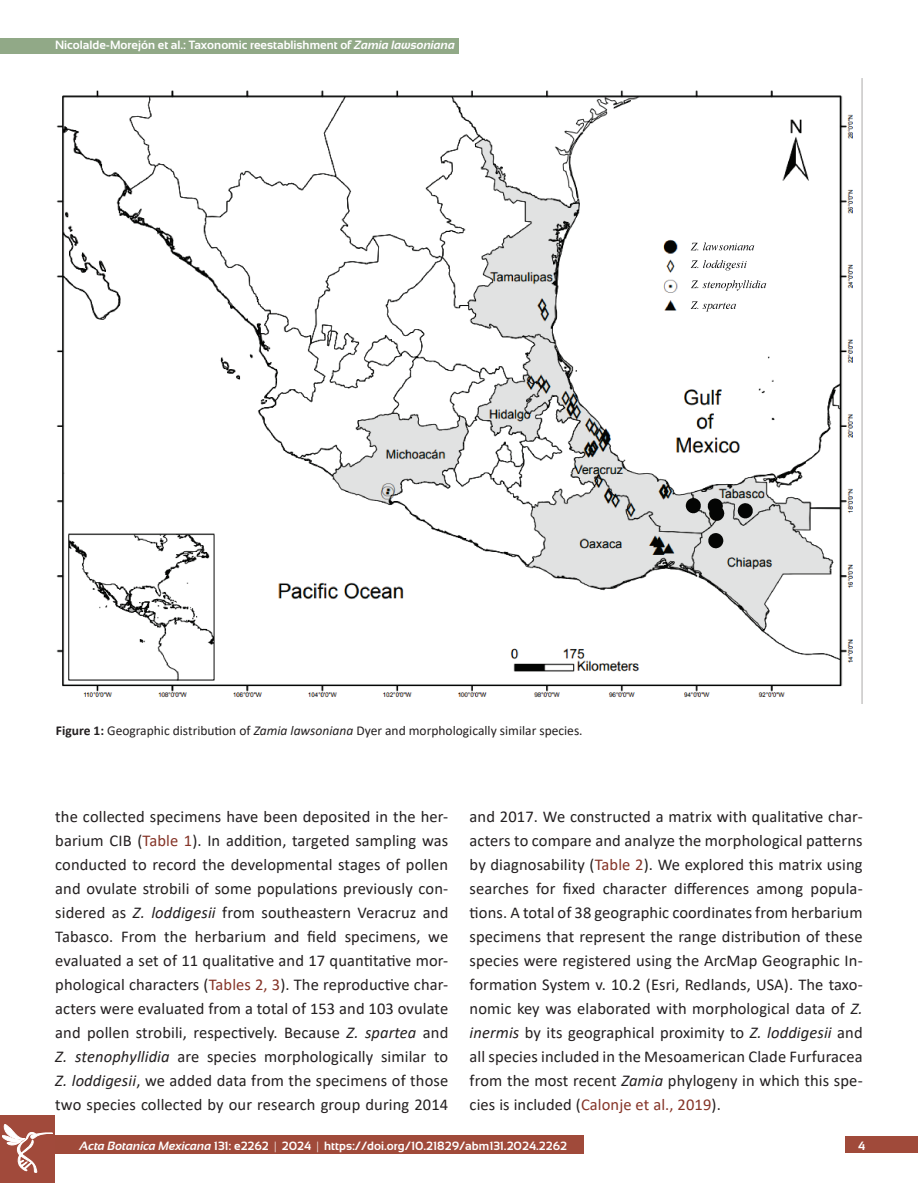
<style>
.page{position:relative;width:918px;height:1188px;background:#fff}
.page>*{position:absolute;margin:0;border:0;box-sizing:border-box;transform-origin:0 0}
.sinsangria{font:16.5px/24px "Calibri";letter-spacing:.005em;color:#231f20;text-align:justify}
.piefigura{font:13.5px "Calibri";color:#231f20}
.t1{font:700 12px "Sansation";color:#fff}
.t2{font:italic 700 12px "Sansation";color:#fff}
.s1{font-style:italic}
.s2{font-weight:700}
.s3{color:#853427}
.s4{font-weight:300}
.s5{font-style:normal}
</style>
<div class="page">
<div style="left:846px;top:1136px;width:72px;height:17px;background:#a04a3a"></div>
<div style="left:0;top:38px;width:459px;height:16px;background:#91a987"></div>
<div style="left:0;top:1135px;width:583px;height:19px;background:#a04a3a"></div>
<div style="left:0;top:1115px;width:55px;height:67px;background:#a14a3b"></div>
<svg style="left:2px;top:1124px;width:51px;height:49px"></svg>
<img style="left:56px;top:78px;width:807px;height:625px">
<p class="t1" style="left:55px;top:38px;width:402px">Nicolalde-Morejón et al.: Taxonomic reestablishment of <span class="s1">Zamia lawsoniana</span></p>
<p class="piefigura" style="left:56px;top:721px;width:528px"><span class="s2">Figure 1:</span> Geographic distribution of <span class="s1">Zamia lawsoniana</span> Dyer and morphologically similar species.</p>
<p class="sinsangria" style="left:55px;top:804px;width:395px">the collected specimens have been deposited in the her&shy;barium CIB (<span class="s3">Table 1</span>). In addition, targeted sampling was conducted to record the developmental stages of pollen and ovulate strobili of some populations previously con&shy;sidered as <span class="s1">Z. loddigesii</span> from southeastern Veracruz and Tabasco. From the herbarium and field specimens, we evaluated a set of 11 qualitative and 17 quantitative mor&shy;phological characters (<span class="s3">Tables 2, 3</span>). The reproductive char&shy;acters were evaluated from a total of 153 and 103 ovulate and pollen strobili, respectively. Because <span class="s1">Z. spartea</span> and <span class="s1">Z. stenophyllidia</span> are species morphologically similar to <span class="s1">Z. loddigesii</span>, we added data from the specimens of those two species collected by our research group during 2014</p>
<p class="sinsangria" style="left:470px;top:804px;width:395px">and 2017. We constructed a matrix with qualitative char&shy;acters to compare and analyze the morphological patterns by diagnosability (<span class="s3">Table 2</span>). We explored this matrix using searches for fixed character differences among popula&shy;tions. A total of 38 geographic coordinates from herbarium specimens that represent the range distribution of these species were registered using the ArcMap Geographic In&shy;formation System v. 10.2 (Esri, Redlands, USA). The taxo&shy;nomic key was elaborated with morphological data of <span class="s1">Z. inermis</span> by its geographical proximity to <span class="s1">Z. loddigesii</span> and all species included in the Mesoamerican Clade Furfuracea from the most recent <span class="s1">Zamia</span> phylogeny in which this spe&shy;cies is included (<span class="s3">Calonje et al., 2019</span>).</p>
<p class="t1" style="left:193px;top:1134px;width:351px">128: e1924 <span class="s4">|</span> 2021 <span class="s4">|</span> https://doi.org/10.21829/abm128.2021.1924</p>
<p class="t1" style="left:58px;top:1138px;width:484px"><sup>Acta</sup> <sup>Botanica</sup> <sup>Mexicana</sup> 128: e1829 <span class="s4">|</span> 2021 <span class="s4">|</span> https://doi.org/10.21829/abm128.2021.1829</p>
<p class="t2" style="left:79px;top:1139px;width:193px">Acta Botanica Mexicana <span class="s5">0: e2130</span></p>
<p class="t1" style="left:326px;top:1138px;width:246px">https://doi.org/10.21829/abm130.2023.2130</p>
<p class="t1" style="left:284px;top:1139px;width:284px">2023 <span class="s4">||</span> https://doi.org/10.21829/abm131.2024.2 62</p>
<p class="t2" style="left:56px;top:1138px;width:134px">Acta Botanic Mexicana</p>
<p class="t1" style="left:214px;top:1139px;width:99px">131: e2262 <span class="s4">||</span> 2024</p>
<p class="t1" style="left:858px;top:1139px;width:9px">4</p>
</div>
